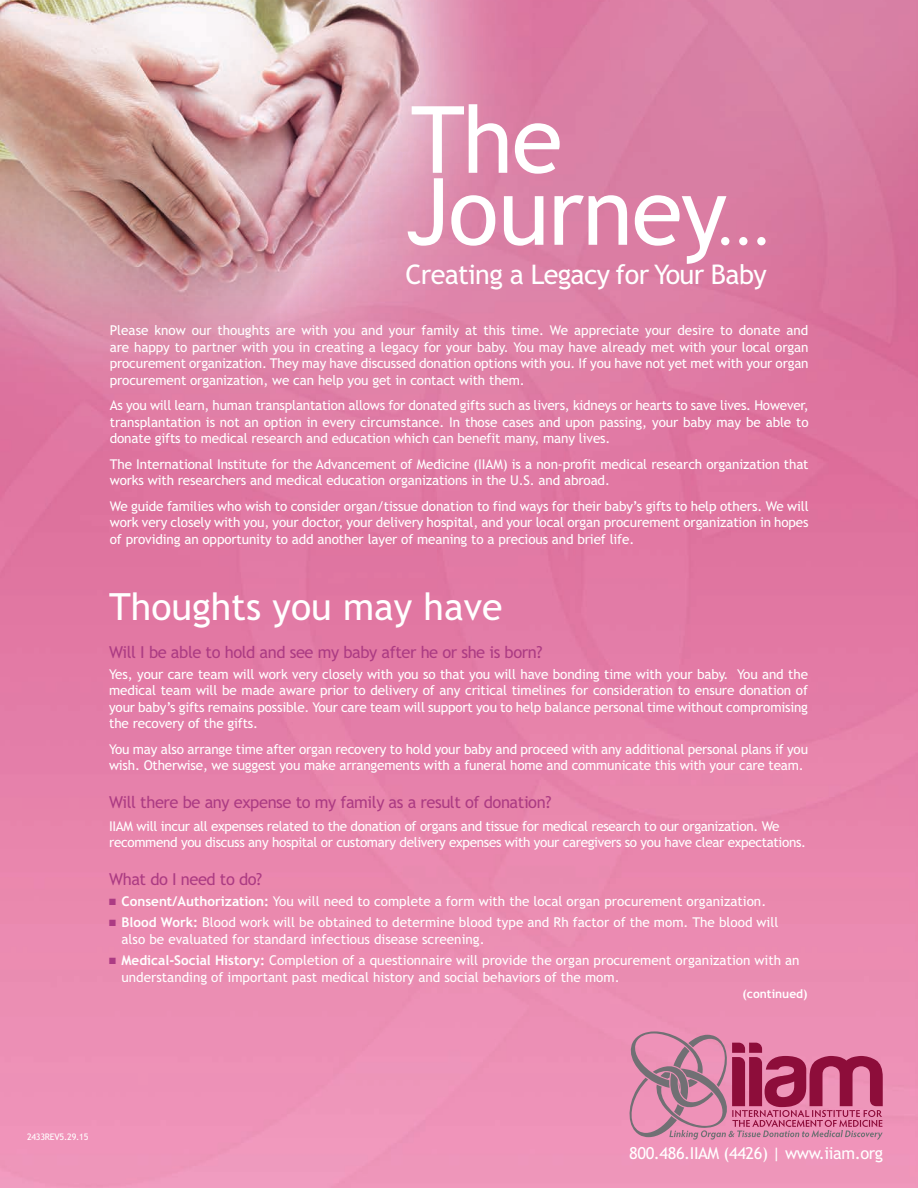
<style>
.page{position:relative;width:918px;height:1188px;background:#fff}
.page>*{position:absolute;margin:0;border:0;box-sizing:border-box;transform-origin:0 0}
.t1{font:93px/72px "Trebuchet MS";letter-spacing:-.015em;color:#fff}
.t2{font:37.5px "Trebuchet MS";color:#fff}
.t3{font:27px "Trebuchet MS";letter-spacing:-.025em;color:#fff}
.t4{font:16.5px "Trebuchet MS";letter-spacing:-.025em;color:#ac3b83}
.t5{font:16.5px "Trebuchet MS";letter-spacing:-.025em;color:#fff}
.t6{font:13.5px/16.5px "Trebuchet MS";letter-spacing:-.01em;color:#fff}
.t7{font:700 12px "Trebuchet MS";color:#fff}
.t8{font:9px "Trebuchet MS";letter-spacing:-.025em;color:#fff}
.s1{font-size:57px}
.s2{color:#ac3b83}
.s3{font-weight:700}
</style>
<div class="page">
<img style="left:0;top:0;width:918px;height:1188px">
<svg style="left:630px;top:1031px;width:253px;height:109px;background:#c97194"></svg>
<h1 class="t1" style="left:405px;top:105px;width:369px">The<br>Journey<span class="s1">...</span></h1>
<h3 class="t3" style="left:405px;top:259px;width:363px">Creating a Legacy for Your Baby</h3>
<p class="t6" style="left:110px;top:322px;width:700px;text-align:justify">Please know our thoughts are with you and your family at this time. We appreciate your desire to donate and are happy to partner with you in creating a legacy for your baby. You may have already met with your local organ procurement organization. They may have discussed donation options with you. If you have not yet met with your organ procurement organization, we can help you get in contact with them.</p>
<p class="t6" style="left:110px;top:397px;width:700px;text-align:justify">As you will learn, human transplantation allows for donated gifts such as livers, kidneys or hearts to save lives. However, transplantation is not an option in every circumstance. In those cases and upon passing, your baby may be able to donate gifts to medical research and education which can benefit many, many lives.</p>
<p class="t6" style="left:110px;top:456px;width:700px">The International Institute for the Advancement of Medicine (IIAM) is a non-profit medical research organization that works with researchers and medical education organizations in the U.S. and abroad.</p>
<p class="t6" style="left:110px;top:498px;width:700px;text-align:justify">We guide families who wish to consider organ/tissue donation to find ways for their baby’s gifts to help others. We will work very closely with you, your doctor, your delivery hospital, and your local organ procurement organization in hopes of providing an opportunity to add another layer of meaning to a precious and brief life.</p>
<h2 class="t2" style="left:109px;top:585px;width:395px">Thoughts you may have</h2>
<p class="t4" style="left:109px;top:642px;width:435px">Will I be able to hold and see my baby after he or she is born?</p>
<p class="t6" style="left:109px;top:666px;width:700px;text-align:justify">Yes, your care team will work very closely with you so that you will have bonding time with your baby. You and the medical team will be made aware prior to delivery of any critical timelines for consideration to ensure donation of your baby’s gifts remains possible. Your care team will support you to help balance personal time without compromising the recovery of the gifts.</p>
<p class="t6" style="left:109px;top:741px;width:700px">You may also arrange time after organ recovery to hold your baby and proceed with any additional personal plans if you wish. Otherwise, we suggest you make arrangements with a funeral home and communicate this with your care team.</p>
<p class="t4" style="left:109px;top:793px;width:444px">Will there be any expense to my family as a result of donation?</p>
<p class="t6" style="left:109px;top:818px;width:699px">IIAM will incur all expenses related to the donation of organs and tissue for medical research to our organization. We recommend you discuss any hospital or customary delivery expenses with your caregivers so you have clear expectations.</p>
<p class="t4" style="left:109px;top:870px;width:155px">What do I need to do?</p>
<p class="t6" style="left:109px;top:894px;width:659px"><span class="s2">■</span> <span class="s3">Consent/Authorization:</span> You will need to complete a form with the local organ procurement organization.</p>
<p class="t6" style="left:122px;top:915px;width:658px;text-indent:-12px"><span class="s2">■</span> <span class="s3">Blood Work:</span> Blood work will be obtained to determine blood type and Rh factor of the mom. The blood will also be evaluated for standard infectious disease screening.</p>
<p class="t6" style="left:122px;top:952px;width:680px;text-indent:-12px"><span class="s2">■</span> <span class="s3">Medical-Social History:</span> Completion of a questionnaire will provide the organ procurement organization with an understanding of important past medical history and social behaviors of the mom.</p>
<p class="t7" style="left:742px;top:986px;width:67px">(continued)</p>
<p class="t8" style="left:27px;top:1132px;width:63px">2433REV5.29.15</p>
<p class="t5" style="left:629px;top:1144px;width:255px">800.486.IIAM (4426) | www.iiam.org</p>
</div>
